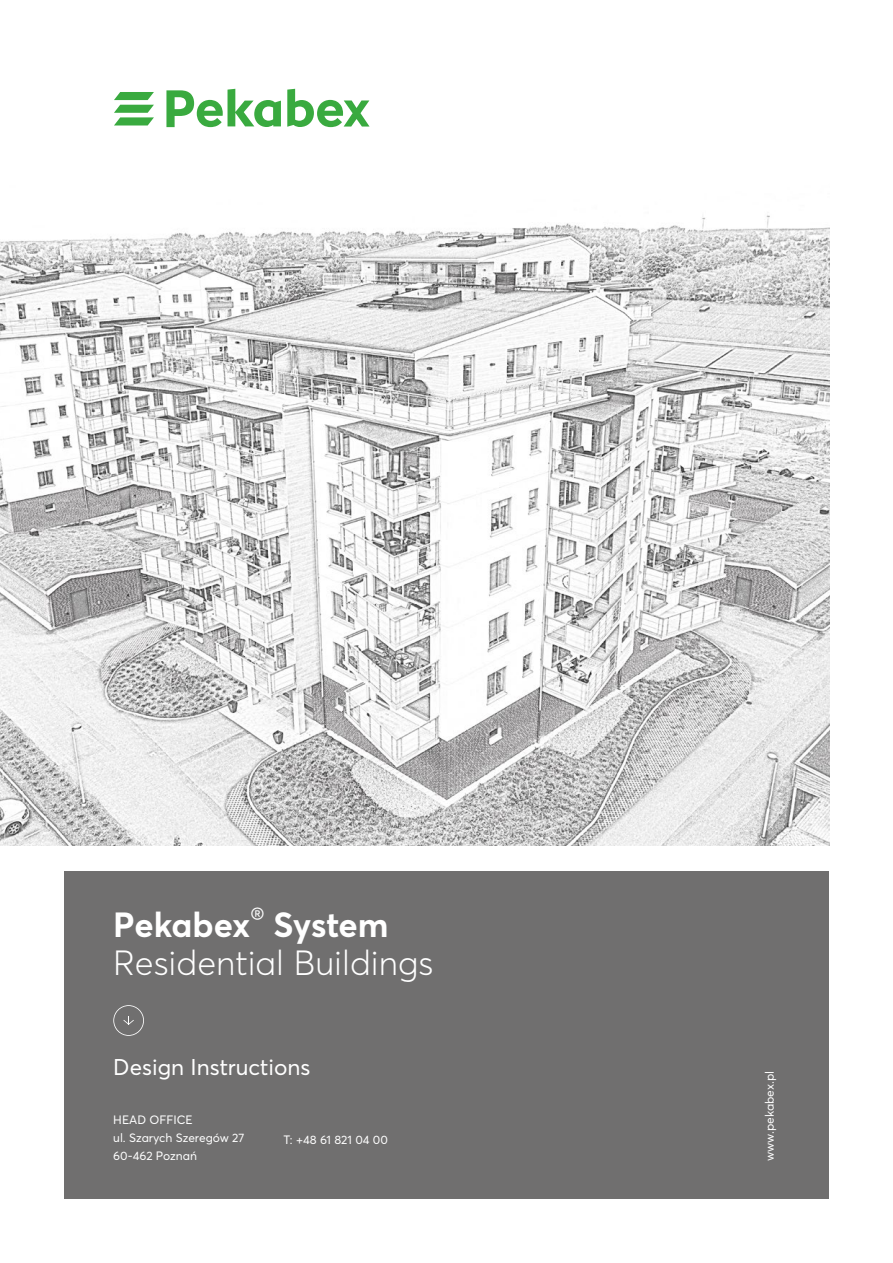
<style>
.page{position:relative;width:893px;height:1263px;background:#fff}
.page>*{position:absolute;margin:0;border:0;box-sizing:border-box;transform-origin:0 0}
.t1{font:300 34.5px "Averta";color:#fff}
.t2{font:700 34.5px "Averta";letter-spacing:-.005em;color:#fff}
.t3{font:22.5px "Averta";color:#fff}
.t4{font:20.1px "Averta";color:#fff}
.t5{font:12px/18px "Averta";color:#fff}
</style>
<div class="page">
<img style="left:0;top:215px;width:829px;height:630px">
<div style="left:65px;top:871px;width:764px;height:327px;background:#706f6f"></div>
<svg style="left:166px;top:89px;width:115px;height:38px"></svg>
<svg style="left:287px;top:89px;width:83px;height:38px"></svg>
<svg style="left:114px;top:92px;width:40px;height:33px"></svg>
<svg style="left:113px;top:1005px;width:31px;height:31px"></svg>
<h1 class="t2" style="left:113px;top:903px;width:139px">Pekabex</h1>
<h3 class="t4" style="left:250px;top:900px;width:16px">®</h3>
<h1 class="t2" style="left:274px;top:903px;width:117px">System</h1>
<h1 class="t1" style="left:113px;top:942px;width:322px">Residential Buildings</h1>
<h2 class="t3" style="left:113px;top:1053px;width:199px">Design Instructions</h2>
<p class="t5" style="left:113px;top:1111px;width:133px">HEAD OFFICE<br>ul. Szarych Szeregów 27<br>60-462 Poznań</p>
<p class="t5" style="left:283px;top:1130px;width:106px">T: +48 61 821 04 00</p>
<p class="t5" style="left:761px;top:1161px;width:92px;rotate:-90deg">www.pekabex.pl</p>
</div>
